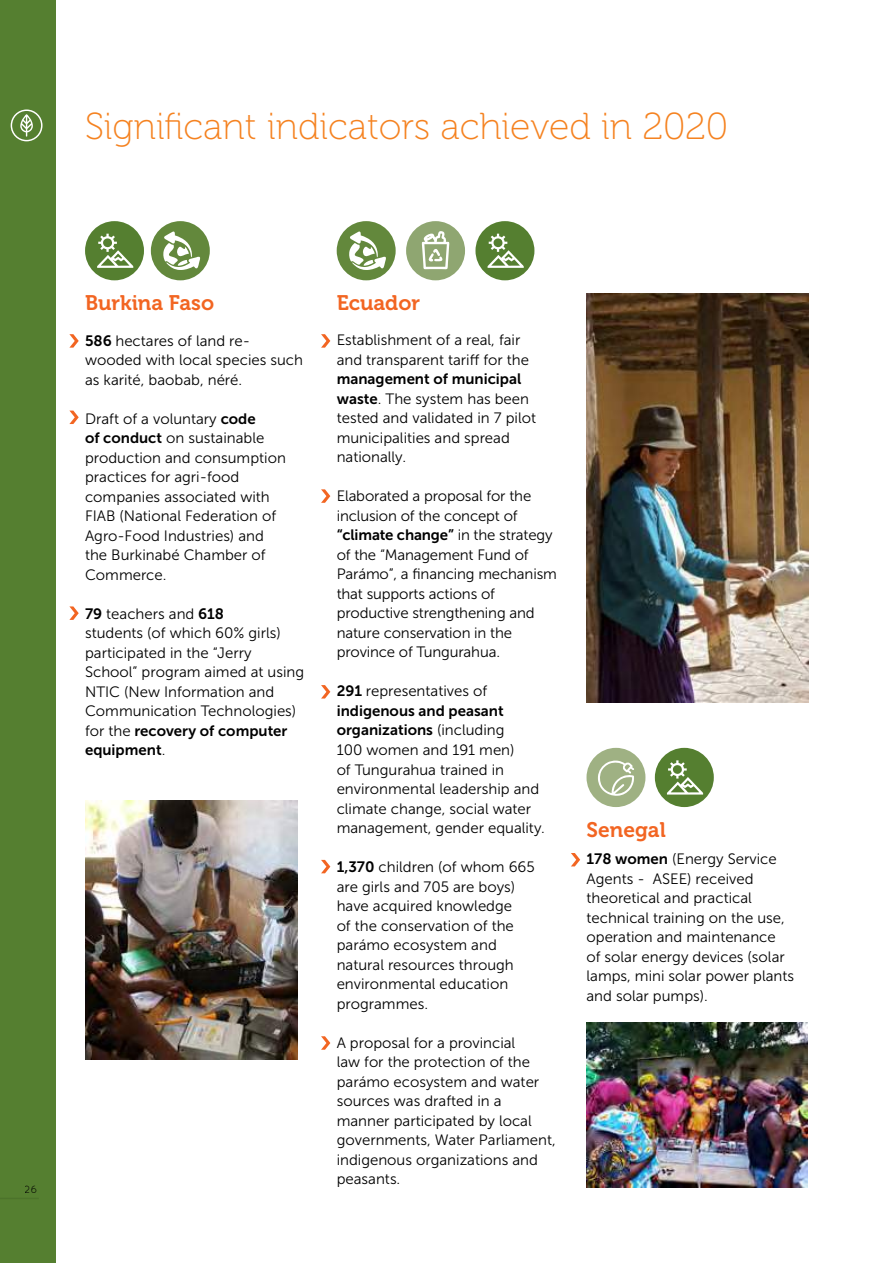
<style>
.page{position:relative;width:893px;height:1263px;background:#fff}
.page>*{position:absolute;margin:0;border:0;box-sizing:border-box;transform-origin:0 0}
.t1{font:37.5px "Museo 100";color:#f58220}
.t2{font:21px "Museo 700";color:#f26522}
.t3{font:15px/19.5px "Museo Sans 300";color:#000}
.t4{font:15px/19.5px "Museo Sans 700";color:#000}
.t5{font:10.5px "Quicksand";color:#000}
.s1{font-family:"Museo Sans 700"}
.s2{font-family:"Museo Sans 300"}
</style>
<div class="page">
<svg style="left:321px;top:334px;width:9px;height:14px"></svg>
<svg style="left:571px;top:853px;width:9px;height:13px"></svg>
<svg style="left:69px;top:334px;width:10px;height:14px"></svg>
<div style="left:475px;top:221px;width:59px;height:59px;background:#557f30;border-radius:50%"></div>
<svg style="left:488px;top:234px;width:36px;height:34px"></svg>
<div style="left:406px;top:221px;width:59px;height:59px;background:#8fa671;border-radius:50%"></div>
<svg style="left:422px;top:231px;width:28px;height:39px"></svg>
<div style="left:337px;top:221px;width:59px;height:59px;background:#63883c;border-radius:50%"></div>
<svg style="left:349px;top:232px;width:37px;height:38px"></svg>
<div style="left:85px;top:221px;width:59px;height:59px;background:#557f30;border-radius:50%"></div>
<svg style="left:97px;top:234px;width:36px;height:34px"></svg>
<svg style="left:69px;top:411px;width:10px;height:13px"></svg>
<svg style="left:69px;top:606px;width:10px;height:14px"></svg>
<div style="left:151px;top:221px;width:59px;height:59px;background:#63883c;border-radius:50%"></div>
<svg style="left:163px;top:232px;width:38px;height:38px"></svg>
<div style="left:586px;top:748px;width:59px;height:59px;background:#9fb183;border-radius:50%"></div>
<svg style="left:598px;top:760px;width:36px;height:36px"></svg>
<svg style="left:321px;top:489px;width:9px;height:14px"></svg>
<svg style="left:321px;top:685px;width:9px;height:13px"></svg>
<svg style="left:321px;top:860px;width:9px;height:13px"></svg>
<svg style="left:321px;top:1036px;width:9px;height:14px"></svg>
<img style="left:586px;top:1022px;width:222px;height:166px">
<img style="left:587px;top:294px;width:221px;height:408px">
<div style="left:655px;top:748px;width:59px;height:59px;background:#557f30;border-radius:50%"></div>
<svg style="left:667px;top:760px;width:36px;height:34px"></svg>
<div style="left:0;top:0;width:55px;height:1263px;background:#557f30"></div>
<div style="left:11px;top:109px;width:32px;height:32px;border:1px solid #fff;border-radius:50%"></div>
<svg style="left:20px;top:114px;width:13px;height:23px"></svg>
<img style="left:85px;top:800px;width:213px;height:260px">
<hr style="left:0;top:1198px;width:39px;height:1px;background:#e6e7e8">
<h1 class="t1" style="left:85px;top:106px;width:645px">Significant indicators achieved in 2020</h1>
<p class="t5" style="left:25px;top:1183px;width:14px">26</p>
<h2 class="t2" style="left:85px;top:291px;width:131px">Burkina Faso</h2>
<p class="t3" style="left:85px;top:331px;width:219px"><span class="s1">586</span> hectares of land re&shy;wooded with local species such as karité, baobab, néré.</p>
<p class="t3" style="left:85px;top:409px;width:202px">Draft of a voluntary <span class="s1">code<br>of conduct</span> on sustainable production and consumption practices for agri-food companies associated with<br>FIAB (National Federation of<br>Agro-Food Industries) and the Burkinabé Chamber of<br>Commerce.</p>
<p class="t3" style="left:85px;top:604px;width:221px"><span class="s1">79</span> teachers and <span class="s1">618<br></span>students (of which 60% girls) participated in the “Jerry<br>School” program aimed at using<br>NTIC (New Information and<br>Communication Technologies)</p>
<p class="t4" style="left:85px;top:721px;width:204px"><span class="s2">for the</span> recovery of computer equipment<span class="s2">.</span></p>
<h2 class="t2" style="left:337px;top:291px;width:85px">Ecuador</h2>
<p class="t3" style="left:337px;top:331px;width:194px">Establishment of a real, fair and transparent tariff for the</p>
<p class="t4" style="left:337px;top:369px;width:186px">management of municipal</p>
<p class="t3" style="left:337px;top:389px;width:201px"><span class="s1">waste</span>. The system has been tested and validated in 7 pilot municipalities and spread nationally.</p>
<p class="t3" style="left:337px;top:487px;width:196px">Elaborated a proposal for the inclusion of the concept of</p>
<p class="t4" style="left:337px;top:525px;width:217px">“climate change” <span class="s2">in the strategy</span></p>
<p class="t3" style="left:337px;top:545px;width:222px">of the “Management Fund of<br>Parámo”, a financing mechanism that supports actions of productive strengthening and nature conservation in the province of Tungurahua.</p>
<p class="t3" style="left:337px;top:682px;width:152px"><span class="s1">291</span> representatives of</p>
<p class="t4" style="left:337px;top:701px;width:169px">indigenous and peasant organizations <span class="s2">(including</span></p>
<p class="t3" style="left:337px;top:740px;width:210px">100 women and 191 men)<br>of Tungurahua trained in environmental leadership and climate change, social water management, gender equality.</p>
<p class="t3" style="left:337px;top:857px;width:200px"><span class="s1">1,370</span> children (of whom 665 are girls and 705 are boys) have acquired knowledge<br>of the conservation of the parámo ecosystem and natural resources through environmental education programmes.</p>
<p class="t3" style="left:337px;top:1033px;width:220px">A proposal for a provincial<br>law for the protection of the parámo ecosystem and water sources was drafted in a manner participated by local governments, Water Parliament, indigenous organizations and peasants.</p>
<h2 class="t2" style="left:586px;top:818px;width:81px">Senegal</h2>
<p class="t3" style="left:586px;top:849px;width:209px"><span class="s1">178 women</span> (Energy Service<br>Agents - ASEE) received theoretical and practical technical training on the use, operation and maintenance<br>of solar energy devices (solar lamps, mini solar power plants and solar pumps).</p>
</div>
